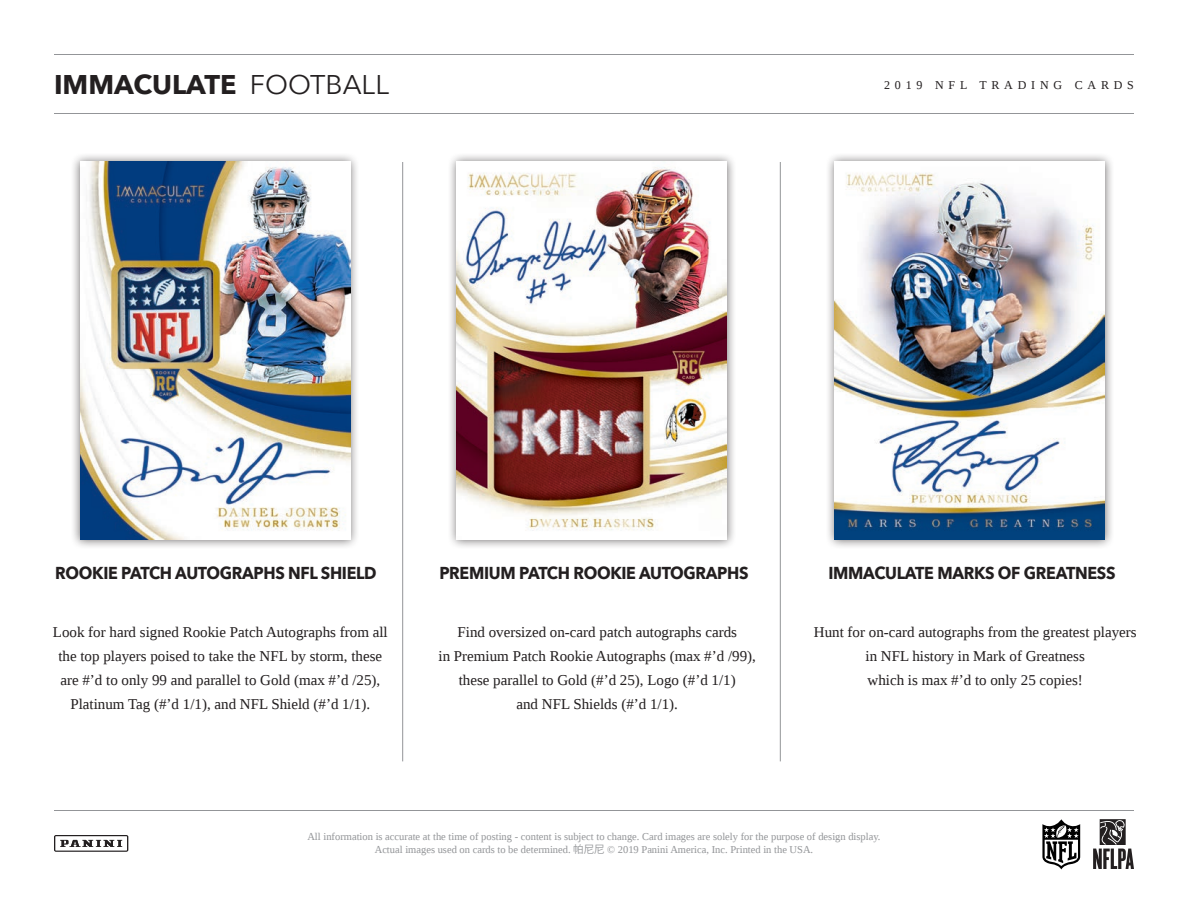
<style>
.page{position:relative;width:1188px;height:918px;background:#fff}
.page>*{position:absolute;margin:0;border:0;box-sizing:border-box;transform-origin:0 0}
.t1{font:700 27px "Avenir Next";color:#231f20}
.t2{font:700 17.25px "Avenir Next";letter-spacing:-.02em;color:#231f20;scale:.93 1}
.t3{font:15px/24px "Liberation Serif";color:#231f20;text-align:center}
.t4{font:12px "Liberation Serif";letter-spacing:.4em;color:#231f20}
.t5{font:10.5px/12.6px "Liberation Serif";color:#939598;text-align:center}
.s1{font-weight:400}
.s2{font-family:"Koz Go Pr 6 N"}
</style>
<div class="page">
<hr style="left:402px;top:162px;width:1px;height:599px;background:#939598">
<hr style="left:780px;top:162px;width:1px;height:599px;background:#939598">
<hr style="left:54px;top:113px;width:1080px;height:1px;background:#939598">
<hr style="left:54px;top:54px;width:1080px;height:1px;background:#939598">
<hr style="left:54px;top:810px;width:1080px;height:1px;background:#939598">
<svg style="left:54px;top:835px;width:74px;height:17px"></svg>
<svg style="left:1093px;top:819px;width:41px;height:50px"></svg>
<svg style="left:1042px;top:819px;width:39px;height:51px"></svg>
<div style="left:70px;top:152px;width:290px;height:397px;background:#231f20;opacity:.65"></div>
<img style="left:80px;top:162px;width:270px;height:378px">
<div style="left:447px;top:152px;width:289px;height:397px;background:#231f20;opacity:.65"></div>
<img style="left:457px;top:162px;width:270px;height:378px">
<div style="left:825px;top:152px;width:289px;height:397px;background:#231f20;opacity:.65"></div>
<img style="left:835px;top:162px;width:270px;height:378px">
<h1 class="t1" style="left:54px;top:68px;width:337px">IMMACULATE <span class="s1">FOOTBALL</span></h1>
<p class="t4" style="left:884px;top:77px;width:251px">2019 NFL TRADING CARDS</p>
<p class="t2" style="left:55px;top:563px;width:347px">ROOKIE PATCH AUTOGRAPHS NFL SHIELD</p>
<p class="t2" style="left:829px;top:563px;width:310px">IMMACULATE MARKS OF GREATNESS</p>
<p class="t2" style="left:439px;top:563px;width:334px">PREMIUM PATCH ROOKIE AUTOGRAPHS</p>
<p class="t3" style="left:53px;top:620px;width:336px">Look for hard signed Rookie Patch Autographs from all the top players poised to take the NFL by storm, these are #’d to only 99 and parallel to Gold (max #’d /25), Platinum Tag (#’d 1/1), and NFL Shield (#’d 1/1).</p>
<p class="t3" style="left:814px;top:620px;width:324px">Hunt for on-card autographs from the greatest players in NFL history in Mark of Greatness<br>which is max #’d to only 25 copies!</p>
<p class="t3" style="left:439px;top:620px;width:319px">Find oversized on-card patch autographs cards<br>in Premium Patch Rookie Autographs (max #’d /99), these parallel to Gold (#’d 25), Logo (#’d 1/1)<br>and NFL Shields (#’d 1/1).</p>
<p class="t5" style="left:307px;top:831px;width:575px">All information is accurate at the time of posting - content is subject to change. Card images are solely for the purpose of design display.<br>Actual images used on cards to be determined. <span class="s2">帕尼尼</span> © 2019 Panini America, Inc. Printed in the USA.</p>
</div>
